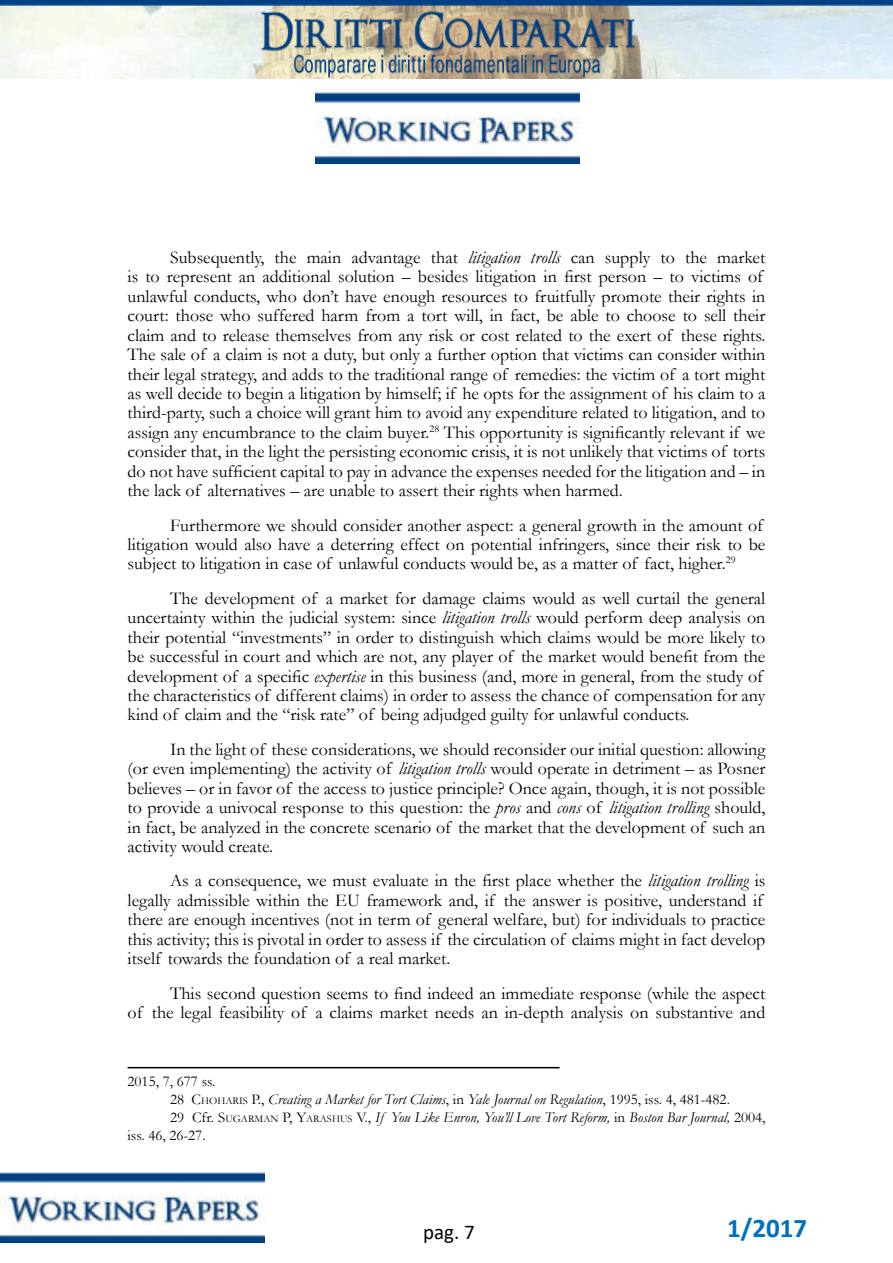
<style>
.page{position:relative;width:893px;height:1263px;background:#fff}
.page>*{position:absolute;margin:0;border:0;box-sizing:border-box;transform-origin:0 0}
.t1{font:700 27px "Calibri";color:#0070c0}
.t2{font:21px "Calibri";color:#000}
.t3{font:18px/19.4px "Garamond";color:#000}
.t4{font:italic 15px "Garamond";color:#000}
.t5{font:15px "Garamond";color:#000}
.s1{font-style:italic}
.s2{font-style:normal}
.s3{font-style:normal;font-size:10.5px}
</style>
<div class="page">
<img style="left:0;top:0;width:893px;height:79px">
<img style="left:316px;top:92px;width:264px;height:71px">
<img style="left:0;top:1172px;width:264px;height:71px">
<hr style="left:128px;top:1067px;width:432px;height:1px;background:#000">
<p class="t3" style="left:128px;top:247px;width:639px;text-indent:43px">Subsequently, the main advantage that <span class="s1">litigation trolls</span> can supply to the market is to represent an additional solution – besides litigation in first person – to victims of unlawful conducts, who don’t have enough resources to fruitfully promote their rights in court: those who suffered harm from a tort will, in fact, be able to choose to sell their claim and to release themselves from any risk or cost related to the exert of these rights.<br>The sale of a claim is not a duty, but only a further option that victims can consider within their legal strategy, and adds to the traditional range of remedies: the victim of a tort might as well decide to begin a litigation by himself; if he opts for the assignment of his claim to a third-party, such a choice will grant him to avoid any expenditure related to litigation, and to assign any encumbrance to the claim buyer.<sup>28</sup> This opportunity is significantly relevant if we consider that, in the light the persisting economic crisis, it is not unlikely that victims of torts do not have sufficient capital to pay in advance the expenses needed for the litigation and – in the lack of alternatives – are unable to assert their rights when harmed.</p>
<p class="t3" style="left:128px;top:515px;width:639px;text-indent:43px">Furthermore we should consider another aspect: a general growth in the amount of litigation would also have a deterring effect on potential infringers, since their risk to be subject to litigation in case of unlawful conducts would be, as a matter of fact, higher.<sup>29</sup></p>
<p class="t3" style="left:128px;top:588px;width:639px;text-indent:43px">The development of a market for damage claims would as well curtail the general uncertainty within the judicial system: since <span class="s1">litigation trolls</span> would perform deep analysis on their potential “investments” in order to distinguish which claims would be more likely to be successful in court and which are not, any player of the market would benefit from the development of a specific <span class="s1">expertise</span> in this business (and, more in general, from the study of the characteristics of different claims) in order to assess the chance of compensation for any kind of claim and the “risk rate” of being adjudged guilty for unlawful conducts.</p>
<p class="t3" style="left:128px;top:741px;width:639px;text-align:justify;text-indent:43px">In the light of these considerations, we should reconsider our initial question: allowing (or even implementing) the activity of <span class="s1">litigation trolls</span> would operate in detriment – as Posner believes – or in favor of the access to justice principle? Once again, though, it is not possible to provide a univocal response to this question: the <span class="s1">pros</span> and <span class="s1">cons</span> of <span class="s1">litigation trolling</span> should, in fact, be analyzed in the concrete scenario of the market that the development of such an activity would create.</p>
<p class="t3" style="left:128px;top:871px;width:639px;text-indent:43px">As a consequence, we must evaluate in the first place whether the <span class="s1">litigation trolling</span> is legally admissible within the EU framework and, if the answer is positive, understand if there are enough incentives (not in term of general welfare, but) for individuals to practice this activity; this is pivotal in order to assess if the circulation of claims might in fact develop itself towards the foundation of a real market.</p>
<p class="t3" style="left:128px;top:983px;width:639px;text-align:right">This second question seems to find indeed an immediate response (while the aspect<br>of the legal feasibility of a claims market needs an in-depth analysis on substantive and</p>
<p class="t5" style="left:128px;top:1071px;width:89px">2015, 7, 677 ss.</p>
<p class="t4" style="left:170px;top:1094px;width:561px"><span class="s2">28</span> <span class="s2">C</span><span class="s3">HOHARIS</span> <span class="s2">P.,</span> Creating a Market for Tort Claims<span class="s2">, in</span> Yale Journal on Regulation<span class="s2">, 1995, iss. 4, 481-482.</span></p>
<p class="t4" style="left:170px;top:1107px;width:597px"><span class="s2">29 Cfr.</span> <span class="s2">S</span><span class="s3">UGARMAN</span> <span class="s2">P, Y</span><span class="s3">ARASHUS</span> <span class="s2">V.</span><span class="s2">,</span> If You Like Enron, You’ll Love Tort Reform, <span class="s2">in</span> Boston Bar Journal, <span class="s2">2004,</span></p>
<p class="t5" style="left:128px;top:1125px;width:80px">iss. 46, 26-27.</p>
<p class="t2" style="left:423px;top:1225px;width:53px">pag. 7</p>
<h1 class="t1" style="left:727px;top:1218px;width:82px">1/2017</h1>
</div>
